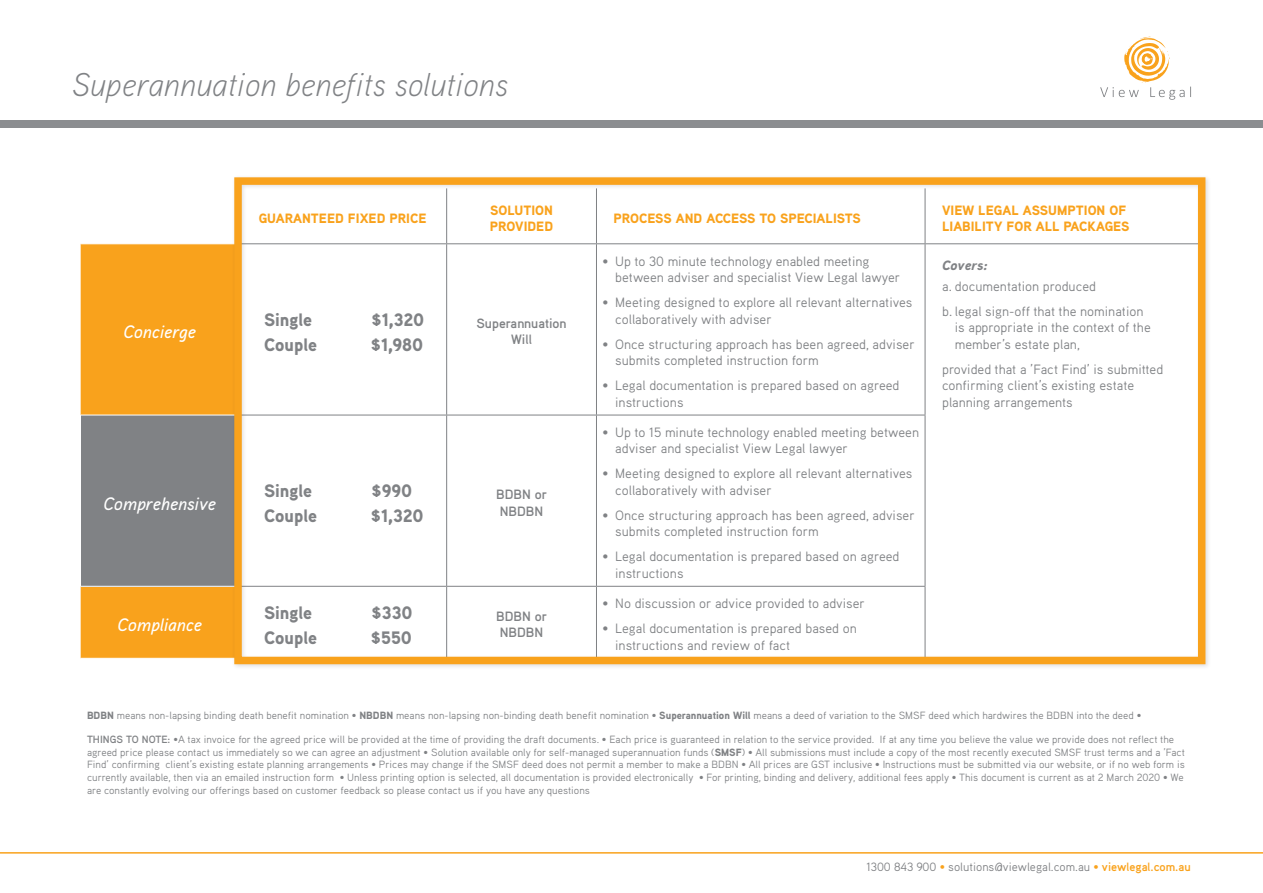
<style>
.page{position:relative;width:1263px;height:893px;background:#fff}
.page>*{position:absolute;margin:0;border:0;box-sizing:border-box;transform-origin:0 0}
.t1{font:italic 300 33px "Aaux Pro";color:#808285}
.t2{font:900 18px "Aaux Pro";color:#808285}
.t3{font:italic 500 18px "Aaux Pro";color:#fff}
.t4{font:13.5px/16.5px "Aaux Pro";color:#808285}
.t5{font:900 13.5px/16.5px "Aaux Pro";color:#f9a21c}
.t6{font:700 13.5px "Aaux Pro";color:#808285}
.t7{font:italic 900 13.5px "Aaux Pro";color:#808285}
.t8{font:12px "Aaux Pro";color:#808285}
.t9{font:10.5px/12.8px "Aaux Pro";color:#808285}
.s1{font-weight:900}
.s2{font-weight:700}
.s3{color:#f9a21c}
.s4{font-weight:700;color:#f9a21c}
</style>
<div class="page">
<div style="left:81px;top:244px;width:150px;height:414px;background:#f9a21c"></div>
<div style="left:81px;top:415px;width:158px;height:171px;background:#808285"></div>
<hr style="left:81px;top:415px;width:158px;height:1px;background:#fff">
<hr style="left:81px;top:586px;width:158px;height:1px;background:#fff">
<div style="left:0;top:121px;width:1263px;height:7px;background:#8b8d90"></div>
<svg style="left:1100px;top:36px;width:84px;height:64px"></svg>
<hr style="left:0;top:852px;width:1263px;height:2px;background:#f9a21c">
<svg style="left:231px;top:177px;width:977px;height:490px"></svg>
<p class="t1" style="left:72px;top:64px;width:437px">Superannuation benefits solutions</p>
<p class="t3" style="left:123px;top:321px;width:74px">Concierge</p>
<p class="t3" style="left:103px;top:492px;width:114px">Comprehensive</p>
<p class="t3" style="left:117px;top:613px;width:86px">Compliance</p>
<p class="t5" style="left:259px;top:209px;width:169px">GUARANTEED FIXED PRICE</p>
<p class="t5" style="left:490px;top:201px;width:65px">SOLUTION<br>PROVIDED</p>
<p class="t5" style="left:613px;top:209px;width:249px">PROCESS AND ACCESS TO SPECIALISTS</p>
<p class="t5" style="left:942px;top:201px;width:189px">VIEW LEGAL ASSUMPTION OF<br>LIABILITY FOR ALL PACKAGES</p>
<p class="t2" style="left:264px;top:308px;width:50px">Single</p>
<p class="t2" style="left:372px;top:308px;width:54px">$1,320</p>
<p class="t2" style="left:264px;top:333px;width:54px">Couple</p>
<p class="t2" style="left:371px;top:333px;width:54px">$1,980</p>
<p class="t2" style="left:264px;top:479px;width:50px">Single</p>
<p class="t2" style="left:372px;top:479px;width:42px">$990</p>
<p class="t2" style="left:264px;top:504px;width:54px">Couple</p>
<p class="t2" style="left:371px;top:504px;width:54px">$1,320</p>
<p class="t2" style="left:264px;top:601px;width:50px">Single</p>
<p class="t2" style="left:372px;top:601px;width:43px">$330</p>
<p class="t2" style="left:264px;top:626px;width:54px">Couple</p>
<p class="t2" style="left:371px;top:626px;width:43px">$550</p>
<p class="t6" style="left:476px;top:314px;width:92px">Superannuation</p>
<p class="t6" style="left:511px;top:331px;width:22px">Will</p>
<p class="t6" style="left:496px;top:486px;width:53px">BDBN or</p>
<p class="t6" style="left:500px;top:502px;width:45px">NBDBN</p>
<p class="t6" style="left:496px;top:607px;width:53px">BDBN or</p>
<p class="t6" style="left:500px;top:624px;width:45px">NBDBN</p>
<p class="t4" style="left:615px;top:252px;width:287px;text-indent:-13px">• Up to 30 minute technology enabled meeting between adviser and specialist View Legal lawyer</p>
<p class="t4" style="left:615px;top:294px;width:299px;text-indent:-13px">• Meeting designed to explore all relevant alternatives collaboratively with adviser</p>
<p class="t4" style="left:615px;top:335px;width:301px;text-indent:-13px">• Once structuring approach has been agreed, adviser submits completed instruction form</p>
<p class="t4" style="left:615px;top:377px;width:286px;text-indent:-13px">• Legal documentation is prepared based on agreed instructions</p>
<p class="t4" style="left:615px;top:423px;width:305px;text-indent:-13px">• Up to 15 minute technology enabled meeting between adviser and specialist View Legal lawyer</p>
<p class="t4" style="left:615px;top:465px;width:299px;text-indent:-13px">• Meeting designed to explore all relevant alternatives collaboratively with adviser</p>
<p class="t4" style="left:615px;top:506px;width:301px;text-indent:-13px">• Once structuring approach has been agreed, adviser submits completed instruction form</p>
<p class="t4" style="left:615px;top:548px;width:286px;text-indent:-13px">• Legal documentation is prepared based on agreed instructions</p>
<p class="t4" style="left:602px;top:595px;width:264px">• No discussion or advice provided to adviser</p>
<p class="t4" style="left:615px;top:620px;width:243px;text-indent:-13px">• Legal documentation is prepared based on instructions and review of fact</p>
<p class="t7" style="left:942px;top:257px;width:47px">Covers:</p>
<p class="t4" style="left:942px;top:277px;width:156px">a. documentation produced</p>
<p class="t4" style="left:955px;top:302px;width:197px;text-indent:-13px">b. legal sign-off that the nomination is appropriate in the context of the member’s estate plan,</p>
<p class="t4" style="left:942px;top:360px;width:223px">provided that a ’Fact Find’ is submitted confirming client’s existing estate planning arrangements</p>
<p class="t9" style="left:87px;top:708px;width:1056px"><span class="s1">BDBN</span> means non-lapsing binding death benefit nomination • <span class="s1">NBDBN</span> means non-lapsing non-binding death benefit nomination • <span class="s1">Superannuation Will</span> means a deed of variation to the SMSF deed which hardwires the BDBN into the deed •</p>
<p class="t9" style="left:87px;top:732px;width:1099px"><span class="s2">THINGS TO NOTE:</span> •A tax invoice for the agreed price will be provided at the time of providing the draft documents. • Each price is guaranteed in relation to the service provided. If at any time you believe the value we provide does not reflect the agreed price please contact us immediately so we can agree an adjustment • Solution available only for self-managed superannuation funds (<span class="s1">SMSF</span>) • All submissions must include a copy of the most recently executed SMSF trust terms and a ’Fact Find’ confirming client’s existing estate planning arrangements • Prices may change if the SMSF deed does not permit a member to make a BDBN • All prices are GST inclusive • Instructions must be submitted via our website, or if no web form is currently available, then via an emailed instruction form • Unless printing option is selected, all documentation is provided electronically • For printing, binding and delivery, additional fees apply • This document is current as at 2 March 2020 • We are constantly evolving our offerings based on customer feedback so please contact us if you have any questions</p>
<p class="t8" style="left:866px;top:859px;width:326px">1300 843 900 <span class="s3">•</span> solutions@viewlegal.com.au <span class="s3">•</span> <span class="s4">viewlegal.com.au</span></p>
</div>
